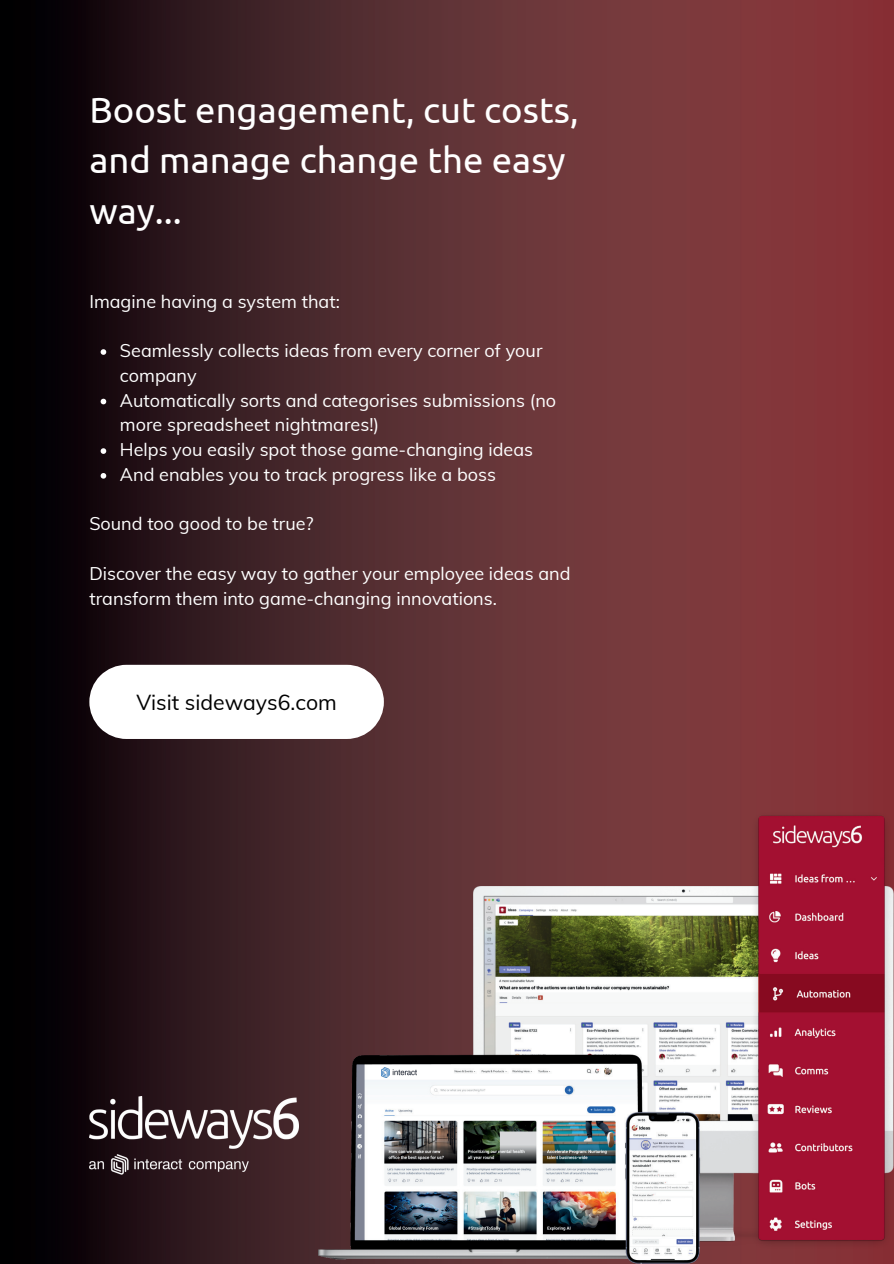
<style>
.page{position:relative;width:894px;height:1264px;background:#fff}
.page>*{position:absolute;margin:0;border:0;box-sizing:border-box;transform-origin:0 0}
.t1{font:36.45px/50.7px "Ubuntu";color:#fff}
.t2{font:21.3px "Muli";color:#000}
.t3{font:18px/24.8px "Muli";color:#fff}
</style>
<div class="page">
<img style="left:0;top:0;width:893px;height:1263px">
<img style="left:89px;top:1096px;width:210px;height:78px">
<svg style="left:89px;top:664px;width:295px;height:75px"></svg>
<img style="left:319px;top:886px;width:573px;height:377px">
<img style="left:749px;top:810px;width:144px;height:441px">
<div style="left:383px;top:1066px;width:54px;height:11px;background:#fff"></div>
<img style="left:381px;top:1067px;width:35px;height:10px">
<svg style="left:101px;top:349px;width:5px;height:6px"></svg>
<svg style="left:101px;top:399px;width:5px;height:5px"></svg>
<svg style="left:101px;top:448px;width:5px;height:6px"></svg>
<svg style="left:101px;top:473px;width:5px;height:5px"></svg>
<h1 class="t1" style="left:89px;top:83px;width:491px">Boost engagement, cut costs, and manage change the easy way...</h1>
<p class="t3" style="left:89px;top:288px;width:252px">Imagine having a system that:</p>
<p class="t3" style="left:120px;top:337px;width:437px">Seamlessly collects ideas from every corner of your company<br>Automatically sorts and categorises submissions (no more spreadsheet nightmares!)<br>Helps you easily spot those game-changing ideas And enables you to track progress like a boss</p>
<p class="t3" style="left:89px;top:510px;width:226px">Sound too good to be true?</p>
<p class="t3" style="left:89px;top:560px;width:482px">Discover the easy way to gather your employee ideas and transform them into game-changing innovations.</p>
<p class="t2" style="left:136px;top:686px;width:202px">Visit sideways6.com</p>
</div>
